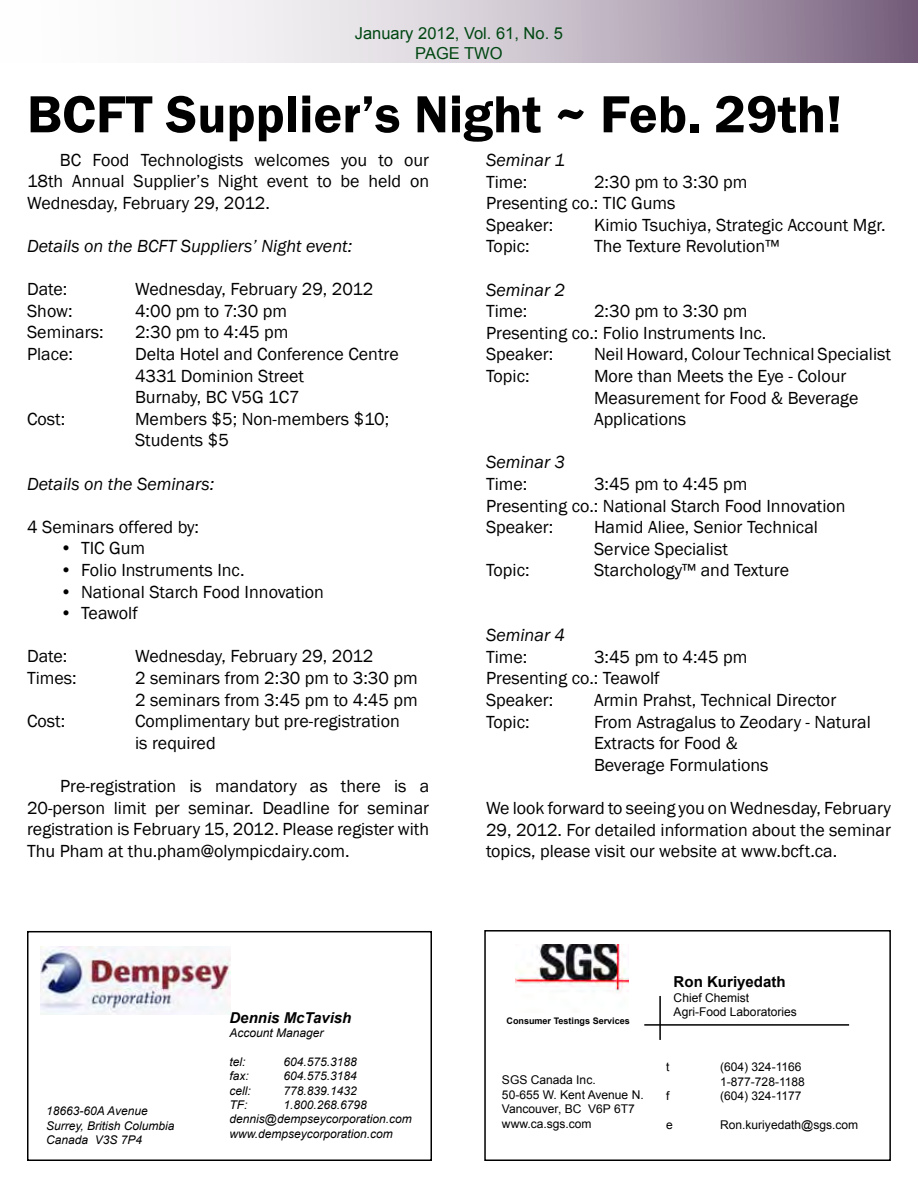
<style>
.page{position:relative;width:918px;height:1188px;background:#fff}
.page>*{position:absolute;margin:0;border:0;box-sizing:border-box;transform-origin:0 0}
.t1{font:600 54px "Franklin Gothic";color:#000}
.t2{font:18px/21.6px "Franklin Gothic";color:#000}
.t3{font:italic 18px "Franklin Gothic";color:#000}
.t4{font:16.5px/19.8px "Arial";color:#004712;text-align:center}
.t5{font:italic 700 15px "Arial";color:#000}
.t6{font:700 15px "Arial";color:#000}
.t7{font:italic 12px/14.4px "Arial";color:#000}
.t8{font:12px/14.4px "Arial";color:#000}
.t9{font:700 9px "Arial";color:#000}
</style>
<div class="page">
<svg style="left:194px;top:0;width:724px;height:63px;background:#c2b8c5"></svg>
<div style="left:484px;top:930px;width:407px;height:231px;border:2px solid #000"></div>
<img style="left:516px;top:945px;width:112px;height:48px">
<hr style="left:644px;top:1024px;width:205px;height:2px;background:#000">
<hr style="left:659px;top:996px;width:2px;height:44px;background:#000">
<div style="left:27px;top:931px;width:405px;height:230px;border:2px solid #000"></div>
<img style="left:41px;top:946px;width:190px;height:69px">
<p class="t4" style="left:355px;top:23px;width:210px">January 2012, Vol. 61, No. 5<br>PAGE TWO</p>
<h1 class="t1" style="left:27px;top:81px;width:817px">BCFT Supplier’s Night ~ Feb. 29th!</h1>
<p class="t2" style="left:27px;top:149px;width:404px;text-align:justify;text-indent:33px">BC Food Technologists welcomes you to our 18th Annual Supplier’s Night event to be held on Wednesday, February 29, 2012.</p>
<p class="t3" style="left:27px;top:235px;width:327px">Details on the BCFT Suppliers’ Night event:</p>
<p class="t2" style="left:27px;top:279px;width:42px">Date:</p>
<p class="t2" style="left:135px;top:279px;width:240px">Wednesday, February 29, 2012</p>
<p class="t2" style="left:27px;top:300px;width:47px">Show:</p>
<p class="t2" style="left:135px;top:300px;width:154px">4:00 pm to 7:30 pm</p>
<p class="t2" style="left:27px;top:322px;width:78px">Seminars:</p>
<p class="t2" style="left:135px;top:322px;width:155px">2:30 pm to 4:45 pm</p>
<p class="t2" style="left:27px;top:344px;width:47px">Place:</p>
<p class="t2" style="left:135px;top:344px;width:265px">Delta Hotel and Conference Centre<br>4331 Dominion Street<br>Burnaby, BC V5G 1C7</p>
<p class="t2" style="left:27px;top:408px;width:40px">Cost:</p>
<p class="t2" style="left:135px;top:408px;width:256px">Members $5; Non-members $10;<br>Students $5</p>
<p class="t3" style="left:27px;top:472px;width:189px">Details on the Seminars:</p>
<p class="t2" style="left:27px;top:516px;width:174px">4 Seminars offered by:</p>
<p class="t2" style="left:60px;top:538px;width:87px">• TIC Gum</p>
<p class="t2" style="left:60px;top:560px;width:186px">• Folio Instruments Inc.</p>
<p class="t2" style="left:60px;top:581px;width:265px">• National Starch Food Innovation</p>
<p class="t2" style="left:60px;top:603px;width:79px">• Teawolf</p>
<p class="t2" style="left:27px;top:646px;width:42px">Date:</p>
<p class="t2" style="left:135px;top:646px;width:240px">Wednesday, February 29, 2012</p>
<p class="t2" style="left:27px;top:668px;width:51px">Times:</p>
<p class="t2" style="left:135px;top:668px;width:284px">2 seminars from 2:30 pm to 3:30 pm<br>2 seminars from 3:45 pm to 4:45 pm</p>
<p class="t2" style="left:27px;top:711px;width:40px">Cost:</p>
<p class="t2" style="left:135px;top:711px;width:266px">Complimentary but pre-registration is required</p>
<p class="t2" style="left:27px;top:776px;width:404px;text-align:justify;text-indent:33px">Pre-registration is mandatory as there is a 20-person limit per seminar. Deadline for seminar registration is February 15, 2012. Please register with Thu Pham at thu.pham@olympicdairy.com.</p>
<p class="t3" style="left:486px;top:149px;width:81px">Seminar 1</p>
<p class="t2" style="left:486px;top:171px;width:43px">Time:</p>
<p class="t2" style="left:486px;top:171px;width:263px;text-indent:108px">2:30 pm to 3:30 pm<br>Presenting co.: TIC Gums<br>Speaker:</p>
<p class="t2" style="left:594px;top:214px;width:293px">Kimio Tsuchiya, Strategic Account Mgr.</p>
<p class="t2" style="left:486px;top:236px;width:45px">Topic:</p>
<p class="t2" style="left:594px;top:236px;width:187px">The Texture Revolution™</p>
<p class="t3" style="left:486px;top:278px;width:81px">Seminar 2</p>
<p class="t2" style="left:486px;top:301px;width:43px">Time:</p>
<p class="t2" style="left:486px;top:301px;width:282px;text-indent:108px">2:30 pm to 3:30 pm<br>Presenting co.: Folio Instruments Inc.<br>Speaker:</p>
<p class="t2" style="left:594px;top:344px;width:298px">Neil Howard, Colour Technical Specialist</p>
<p class="t2" style="left:486px;top:366px;width:45px">Topic:</p>
<p class="t2" style="left:594px;top:366px;width:266px">More than Meets the Eye - Colour<br>Measurement for Food &amp; Beverage<br>Applications</p>
<p class="t3" style="left:486px;top:451px;width:81px">Seminar 3</p>
<p class="t2" style="left:486px;top:474px;width:43px">Time:</p>
<p class="t2" style="left:486px;top:474px;width:361px;text-indent:108px">3:45 pm to 4:45 pm<br>Presenting co.: National Starch Food Innovation<br>Speaker:</p>
<p class="t2" style="left:594px;top:517px;width:225px">Hamid Aliee, Senior Technical<br>Service Specialist</p>
<p class="t2" style="left:486px;top:560px;width:45px">Topic:</p>
<p class="t2" style="left:594px;top:560px;width:197px">Starchology™ and Texture</p>
<p class="t3" style="left:486px;top:624px;width:81px">Seminar 4</p>
<p class="t2" style="left:486px;top:646px;width:43px">Time:</p>
<p class="t2" style="left:486px;top:646px;width:263px;text-indent:108px">3:45 pm to 4:45 pm<br>Presenting co.: Teawolf<br>Speaker:</p>
<p class="t2" style="left:594px;top:690px;width:244px">Armin Prahst, Technical Director</p>
<p class="t2" style="left:486px;top:711px;width:45px">Topic:</p>
<p class="t2" style="left:594px;top:711px;width:278px">From Astragalus to Zeodary - Natural<br>Extracts for Food &amp;<br>Beverage Formulations</p>
<p class="t2" style="left:486px;top:798px;width:407px;text-align:justify">We look forward to seeing you on Wednesday, February 29, 2012. For detailed information about the seminar topics, please visit our website at www.bcft.ca.</p>
<p class="t7" style="left:46px;top:1104px;width:130px">18663-60A Avenue<br>Surrey, British Columbia<br>Canada V3S 7P4</p>
<p class="t5" style="left:230px;top:1008px;width:123px">Dennis McTavish</p>
<p class="t7" style="left:230px;top:1026px;width:96px">Account Manager</p>
<p class="t7" style="left:230px;top:1055px;width:18px">tel:</p>
<p class="t7" style="left:284px;top:1055px;width:75px">604.575.3188</p>
<p class="t7" style="left:230px;top:1069px;width:21px">fax:</p>
<p class="t7" style="left:284px;top:1069px;width:75px">604.575.3184</p>
<p class="t7" style="left:230px;top:1083px;width:23px">cell:</p>
<p class="t7" style="left:284px;top:1083px;width:75px">778.839.1432</p>
<p class="t7" style="left:230px;top:1098px;width:19px">TF:</p>
<p class="t7" style="left:230px;top:1098px;width:184px;text-indent:54px">1.800.268.6798 dennis@dempseycorporation.com www.dempseycorporation.com</p>
<p class="t9" style="left:506px;top:1015px;width:125px">Consumer Testings Services</p>
<p class="t8" style="left:502px;top:1073px;width:143px">SGS Canada Inc.<br>50-655 W. Kent Avenue N.<br>Vancouver, BC V6P 6T7 www.ca.sgs.com</p>
<p class="t6" style="left:674px;top:972px;width:114px">Ron Kuriyedath</p>
<p class="t8" style="left:674px;top:990px;width:125px">Chief Chemist<br>Agri-Food Laboratories</p>
<p class="t8" style="left:666px;top:1060px;width:5px">t</p>
<p class="t8" style="left:720px;top:1060px;width:86px">(604) 324-1166<br>1-877-728-1188</p>
<p class="t8" style="left:666px;top:1089px;width:5px">f</p>
<p class="t8" style="left:720px;top:1089px;width:83px">(604) 324-1177</p>
<p class="t8" style="left:666px;top:1118px;width:8px">e</p>
<p class="t8" style="left:720px;top:1118px;width:140px">Ron.kuriyedath@sgs.com</p>
</div>
